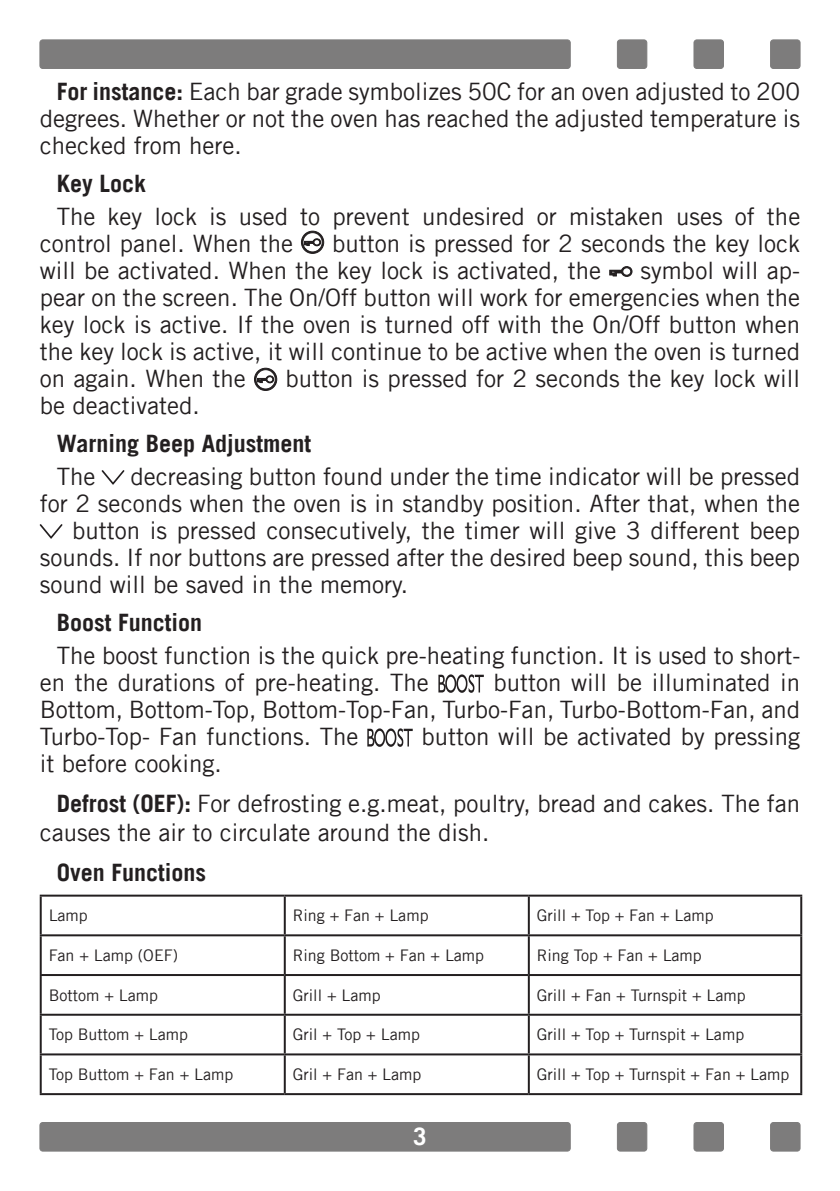
<style>
.page{position:relative;width:840px;height:1191px;background:#fff}
.page>*{position:absolute;margin:0;border:0;box-sizing:border-box;transform-origin:0 0}
.t1{font:24px/27px "Trade Gothic";color:#231f20}
.t2{font:700 24px "Trade Gothic";color:#231f20}
.t3{font:700 24px "Trade Gothic";color:#fff}
.t4{font:16px "Trade Gothic";color:#231f20}
.s1{font-weight:700}
</style>
<div class="page">
<div style="left:40px;top:40px;width:530px;height:28px;background:#7d7c7c;border-radius:3px"></div>
<div style="left:40px;top:40px;width:530px;height:29px;border:1px solid #7d7c7c;border-radius:3px"></div>
<div style="left:770px;top:40px;width:29px;height:28px;background:#7d7c7c;border-radius:3px"></div>
<div style="left:770px;top:40px;width:29px;height:29px;border:1px solid #7d7c7c;border-radius:3px"></div>
<div style="left:617px;top:40px;width:29px;height:28px;background:#7d7c7c;border-radius:3px"></div>
<div style="left:617px;top:40px;width:29px;height:29px;border:1px solid #7d7c7c;border-radius:3px"></div>
<div style="left:693px;top:40px;width:30px;height:28px;background:#7d7c7c;border-radius:3px"></div>
<div style="left:693px;top:40px;width:30px;height:29px;border:1px solid #7d7c7c;border-radius:3px"></div>
<div style="left:40px;top:1122px;width:530px;height:29px;background:#7d7c7c;border-radius:3px"></div>
<div style="left:40px;top:1122px;width:530px;height:29px;border:1px solid #7d7c7c;border-radius:3px"></div>
<div style="left:770px;top:1122px;width:29px;height:29px;background:#7d7c7c;border-radius:3px"></div>
<div style="left:770px;top:1122px;width:29px;height:29px;border:1px solid #7d7c7c;border-radius:3px"></div>
<div style="left:617px;top:1122px;width:29px;height:29px;background:#7d7c7c;border-radius:3px"></div>
<div style="left:617px;top:1122px;width:29px;height:29px;border:1px solid #7d7c7c;border-radius:3px"></div>
<div style="left:693px;top:1122px;width:30px;height:29px;background:#7d7c7c;border-radius:3px"></div>
<div style="left:693px;top:1122px;width:30px;height:29px;border:1px solid #7d7c7c;border-radius:3px"></div>
<svg style="left:301px;top:231px;width:23px;height:23px"></svg>
<svg style="left:609px;top:266px;width:23px;height:11px"></svg>
<svg style="left:254px;top:368px;width:23px;height:23px"></svg>
<svg style="left:101px;top:470px;width:24px;height:15px"></svg>
<svg style="left:39px;top:524px;width:24px;height:15px"></svg>
<svg style="left:438px;top:674px;width:45px;height:19px"></svg>
<svg style="left:367px;top:728px;width:45px;height:19px"></svg>
<hr style="left:40px;top:894px;width:244px;height:2px;background:#231f20">
<hr style="left:40px;top:896px;width:2px;height:38px;background:#231f20">
<hr style="left:284px;top:894px;width:244px;height:2px;background:#231f20">
<hr style="left:283px;top:896px;width:2px;height:38px;background:#231f20">
<hr style="left:528px;top:894px;width:273px;height:2px;background:#231f20">
<hr style="left:527px;top:896px;width:2px;height:38px;background:#231f20">
<hr style="left:799px;top:896px;width:2px;height:38px;background:#231f20">
<hr style="left:40px;top:934px;width:244px;height:2px;background:#231f20">
<hr style="left:40px;top:936px;width:2px;height:38px;background:#231f20">
<hr style="left:284px;top:934px;width:244px;height:2px;background:#231f20">
<hr style="left:283px;top:936px;width:2px;height:38px;background:#231f20">
<hr style="left:528px;top:934px;width:273px;height:2px;background:#231f20">
<hr style="left:527px;top:936px;width:2px;height:38px;background:#231f20">
<hr style="left:799px;top:936px;width:2px;height:38px;background:#231f20">
<hr style="left:40px;top:974px;width:244px;height:2px;background:#231f20">
<hr style="left:40px;top:976px;width:2px;height:37px;background:#231f20">
<hr style="left:284px;top:974px;width:244px;height:2px;background:#231f20">
<hr style="left:283px;top:976px;width:2px;height:37px;background:#231f20">
<hr style="left:528px;top:974px;width:273px;height:2px;background:#231f20">
<hr style="left:527px;top:976px;width:2px;height:37px;background:#231f20">
<hr style="left:799px;top:976px;width:2px;height:37px;background:#231f20">
<hr style="left:40px;top:1013px;width:244px;height:2px;background:#231f20">
<hr style="left:40px;top:1015px;width:2px;height:38px;background:#231f20">
<hr style="left:284px;top:1013px;width:244px;height:2px;background:#231f20">
<hr style="left:283px;top:1015px;width:2px;height:38px;background:#231f20">
<hr style="left:528px;top:1013px;width:273px;height:2px;background:#231f20">
<hr style="left:527px;top:1015px;width:2px;height:38px;background:#231f20">
<hr style="left:799px;top:1015px;width:2px;height:38px;background:#231f20">
<hr style="left:40px;top:1053px;width:244px;height:2px;background:#231f20">
<hr style="left:40px;top:1055px;width:2px;height:38px;background:#231f20">
<hr style="left:284px;top:1053px;width:244px;height:2px;background:#231f20">
<hr style="left:283px;top:1055px;width:2px;height:38px;background:#231f20">
<hr style="left:528px;top:1053px;width:273px;height:2px;background:#231f20">
<hr style="left:527px;top:1055px;width:2px;height:38px;background:#231f20">
<hr style="left:799px;top:1055px;width:2px;height:38px;background:#231f20">
<hr style="left:40px;top:1093px;width:244px;height:2px;background:#231f20">
<hr style="left:284px;top:1093px;width:244px;height:2px;background:#231f20">
<hr style="left:528px;top:1093px;width:273px;height:2px;background:#231f20">
<p class="t1" style="left:40px;top:77px;width:761px;text-align:justify;text-indent:17px"><span class="s1">For instance:</span> Each bar grade symbolizes 50C for an oven adjusted to 200 degrees. Whether or not the oven has reached the adjusted temperature is checked from here.</p>
<p class="t2" style="left:57px;top:169px;width:91px">Key Lock</p>
<p class="t1" style="left:40px;top:202px;width:761px;text-indent:17px">The key lock is used to prevent undesired or mistaken uses of the control panel. When the</p>
<p class="t1" style="left:40px;top:229px;width:761px;text-indent:292px">button is pressed for 2 seconds the key lock will be activated. When the key lock is activated, the</p>
<p class="t1" style="left:40px;top:256px;width:761px;text-align:justify;text-indent:600px">symbol will ap&shy;pear on the screen. The On/Off button will work for emergencies when the key lock is active. If the oven is turned off with the On/Off button when the key lock is active, it will continue to be active when the oven is turned on again. When the</p>
<p class="t1" style="left:285px;top:364px;width:516px">button is pressed for 2 seconds the key lock will</p>
<p class="t1" style="left:40px;top:391px;width:161px">be deactivated.</p>
<p class="t2" style="left:57px;top:429px;width:256px">Warning Beep Adjustment</p>
<p class="t1" style="left:57px;top:462px;width:40px">The</p>
<p class="t1" style="left:130px;top:462px;width:670px">decreasing button found under the time indicator will be pressed</p>
<p class="t1" style="left:40px;top:489px;width:761px">for 2 seconds when the oven is in standby position. After that, when the</p>
<p class="t1" style="left:72px;top:516px;width:729px">button is pressed consecutively, the timer will give 3 different beep</p>
<p class="t1" style="left:40px;top:543px;width:761px">sounds. If nor buttons are pressed after the desired beep sound, this beep</p>
<p class="t1" style="left:40px;top:570px;width:370px">sound will be saved in the memory.</p>
<p class="t2" style="left:57px;top:608px;width:147px">Boost Function</p>
<p class="t1" style="left:40px;top:641px;width:761px;text-indent:17px">The boost function is the quick pre-heating function. It is used to short&shy;en the durations of pre-heating. The</p>
<p class="t1" style="left:40px;top:668px;width:761px;text-align:justify;text-indent:453px">button will be illuminated in Bottom, Bottom-Top, Bottom-Top-Fan, Turbo-Fan, Turbo-Bottom-Fan, and Turbo-Top- Fan functions. The</p>
<p class="t1" style="left:421px;top:722px;width:380px">button will be activated by pressing</p>
<p class="t1" style="left:57px;top:743px;width:744px;line-height:40.2px;text-indent:-17px">it before cooking.<br><span class="s1">Defrost (OEF):</span> For defrosting e.g.meat, poultry, bread and cakes. The fan</p>
<p class="t1" style="left:40px;top:818px;width:451px">causes the air to circulate around the dish.</p>
<p class="t2" style="left:57px;top:857px;width:151px">Oven Functions</p>
<p class="t4" style="left:49px;top:906px;width:41px">Lamp</p>
<p class="t4" style="left:292px;top:906px;width:137px">Ring + Fan + Lamp</p>
<p class="t4" style="left:536px;top:906px;width:178px">Grill + Top + Fan + Lamp</p>
<p class="t4" style="left:49px;top:945px;width:131px">Fan + Lamp (OEF)</p>
<p class="t4" style="left:292px;top:945px;width:193px">Ring Bottom + Fan + Lamp</p>
<p class="t4" style="left:536px;top:945px;width:166px">Ring Top + Fan + Lamp</p>
<p class="t4" style="left:49px;top:985px;width:111px">Bottom + Lamp</p>
<p class="t4" style="left:292px;top:985px;width:89px">Grill + Lamp</p>
<p class="t4" style="left:536px;top:985px;width:210px">Grill + Fan + Turnspit + Lamp</p>
<p class="t4" style="left:49px;top:1025px;width:141px">Top Buttom + Lamp</p>
<p class="t4" style="left:292px;top:1025px;width:129px">Gril + Top + Lamp</p>
<p class="t4" style="left:536px;top:1025px;width:209px">Grill + Top + Turnspit + Lamp</p>
<p class="t4" style="left:49px;top:1064px;width:186px">Top Buttom + Fan + Lamp</p>
<p class="t4" style="left:292px;top:1064px;width:130px">Gril + Fan + Lamp</p>
<p class="t4" style="left:536px;top:1064px;width:254px">Grill + Top + Turnspit + Fan + Lamp</p>
<p class="t3" style="left:413px;top:1122px;width:15px">3</p>
</div>
